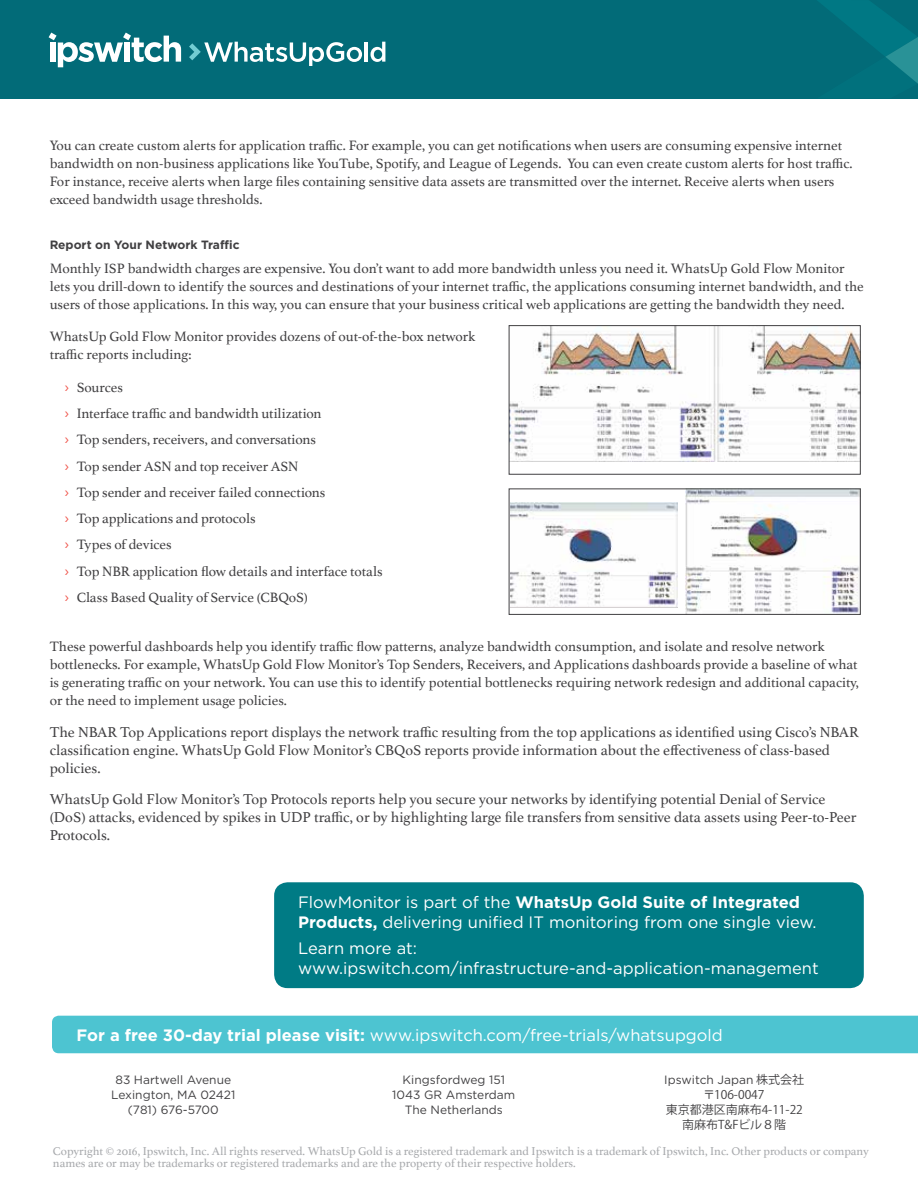
<style>
.page{position:relative;width:918px;height:1188px;background:#fff}
.page>*{position:absolute;margin:0;border:0;box-sizing:border-box;transform-origin:0 0}
.t1{font:16.5px/19.8px "Gotham";color:#fff}
.t2{font:15px/18px "Athelas";color:#414042}
.t3{font:14.25px/18px "Athelas";color:#414042}
.t4{font:12px/12px "Athelas";color:#a7a9ac}
.t5{font:12px/15px "Gotham";color:#414042;text-align:center}
.t6{font:12px/15px "Koz Go Pr 6 N";color:#414042;text-align:center}
.t7{font:700 12px "Gotham";color:#414042}
.s1{font-family:"Myriad Pro";font-size:14.85px;color:#f0564c}
.s2{font-weight:700}
.s3{font-family:"Koz Go Pr 6 N"}
</style>
<div class="page">
<img style="left:511px;top:502px;width:166px;height:105px">
<div style="left:0;top:0;width:918px;height:98px;background:#026b78"></div>
<svg style="left:49px;top:33px;width:132px;height:34px"></svg>
<svg style="left:189px;top:42px;width:173px;height:24px"></svg>
<hr style="left:365px;top:42px;width:3px;height:20px;background:#fff">
<svg style="left:371px;top:42px;width:14px;height:20px"></svg>
<svg style="left:818px;top:0;width:100px;height:84px"></svg>
<div style="left:52px;top:1016px;width:866px;height:37px;background:#4dc4d1"></div>
<div style="left:274px;top:882px;width:590px;height:106px;background:#007b85;border-radius:13px"></div>
<img style="left:511px;top:327px;width:348px;height:135px">
<div style="left:509px;top:325px;width:352px;height:150px;border:1px solid #414042"></div>
<img style="left:686px;top:490px;width:173px;height:123px">
<div style="left:509px;top:488px;width:352px;height:127px;border:1px solid #414042"></div>
<p class="t3" style="left:50px;top:136px;width:804px">You can create custom alerts for application traffic. For example, you can get notifications when users are consuming expensive internet bandwidth on non-business applications like YouTube, Spotify, and League of Legends. You can even create custom alerts for host traffic.<br>For instance, receive alerts when large files containing sensitive data assets are transmitted over the internet. Receive alerts when users exceed bandwidth usage thresholds.</p>
<p class="t7" style="left:50px;top:238px;width:192px">Report on Your Network Traffic</p>
<p class="t3" style="left:50px;top:259px;width:816px">Monthly ISP bandwidth charges are expensive. You don’t want to add more bandwidth unless you need it. WhatsUp Gold Flow Monitor lets you drill-down to identify the sources and destinations of your internet traffic, the applications consuming internet bandwidth, and the users of those applications. In this way, you can ensure that your business critical web applications are getting the bandwidth they need.</p>
<p class="t3" style="left:50px;top:327px;width:427px">WhatsUp Gold Flow Monitor provides dozens of out-of-the-box network traffic reports including:</p>
<p class="t3" style="left:65px;top:374px;width:319px;line-height:26.2px"><span class="s1">›</span> Sources<br><span class="s1">›</span> Interface traffic and bandwidth utilization<br><span class="s1">›</span> Top senders, receivers, and conversations<br><span class="s1">›</span> Top sender ASN and top receiver ASN<br><span class="s1">›</span> Top sender and receiver failed connections<br><span class="s1">›</span> Top applications and protocols<br><span class="s1">›</span> Types of devices<br><span class="s1">›</span> Top NBR application flow details and interface totals <span class="s1">›</span> Class Based Quality of Service (CBQoS)</p>
<p class="t3" style="left:50px;top:637px;width:811px">These powerful dashboards help you identify traffic flow patterns, analyze bandwidth consumption, and isolate and resolve network bottlenecks. For example, WhatsUp Gold Flow Monitor’s Top Senders, Receivers, and Applications dashboards provide a baseline of what is generating traffic on your network. You can use this to identify potential bottlenecks requiring network redesign and additional capacity, or the need to implement usage policies.</p>
<p class="t2" style="left:50px;top:723px;width:811px">The NBAR Top Applications report displays the network traffic resulting from the top applications as identified using Cisco’s NBAR classification engine. WhatsUp Gold Flow Monitor’s CBQoS reports provide information about the effectiveness of class-based policies.</p>
<p class="t2" style="left:50px;top:790px;width:808px">WhatsUp Gold Flow Monitor’s Top Protocols reports help you secure your networks by identifying potential Denial of Service (DoS) attacks, evidenced by spikes in UDP traffic, or by highlighting large file transfers from sensitive data assets using Peer-to-Peer<br>Protocols.</p>
<p class="t1" style="left:298px;top:892px;width:520px">FlowMonitor is part of the <span class="s2">WhatsUp Gold Suite of Integrated<br>Products,</span> delivering unified IT monitoring from one single view.</p>
<p class="t1" style="left:298px;top:938px;width:522px">Learn more at: www.ipswitch.com/infrastructure-and-application-management</p>
<p class="t1" style="left:77px;top:1025px;width:648px"><span class="s2">For a free 30-day trial please visit:</span> www.ipswitch.com/free-trials/whatsupgold</p>
<p class="t5" style="left:111px;top:1072px;width:126px">83 Hartwell Avenue<br>Lexington, MA 02421 (781) 676-5700</p>
<p class="t5" style="left:392px;top:1072px;width:125px">Kingsfordweg 151<br>1043 GR Amsterdam<br>The Netherlands</p>
<p class="t5" style="left:664px;top:1072px;width:141px">Ipswitch Japan <span class="s3">株式会社</span></p>
<p class="t6" style="left:666px;top:1087px;width:139px">〒106-0047<br>東京都港区南麻布4-11-22南麻布T&amp;Fビル８階</p>
<p class="t4" style="left:53px;top:1145px;width:817px">Copyright © 2016, Ipswitch, Inc. All rights reserved. WhatsUp Gold is a registered trademark and Ipswitch is a trademark of Ipswitch, Inc. Other products or company names are or may be trademarks or registered trademarks and are the property of their respective holders.</p>
</div>
